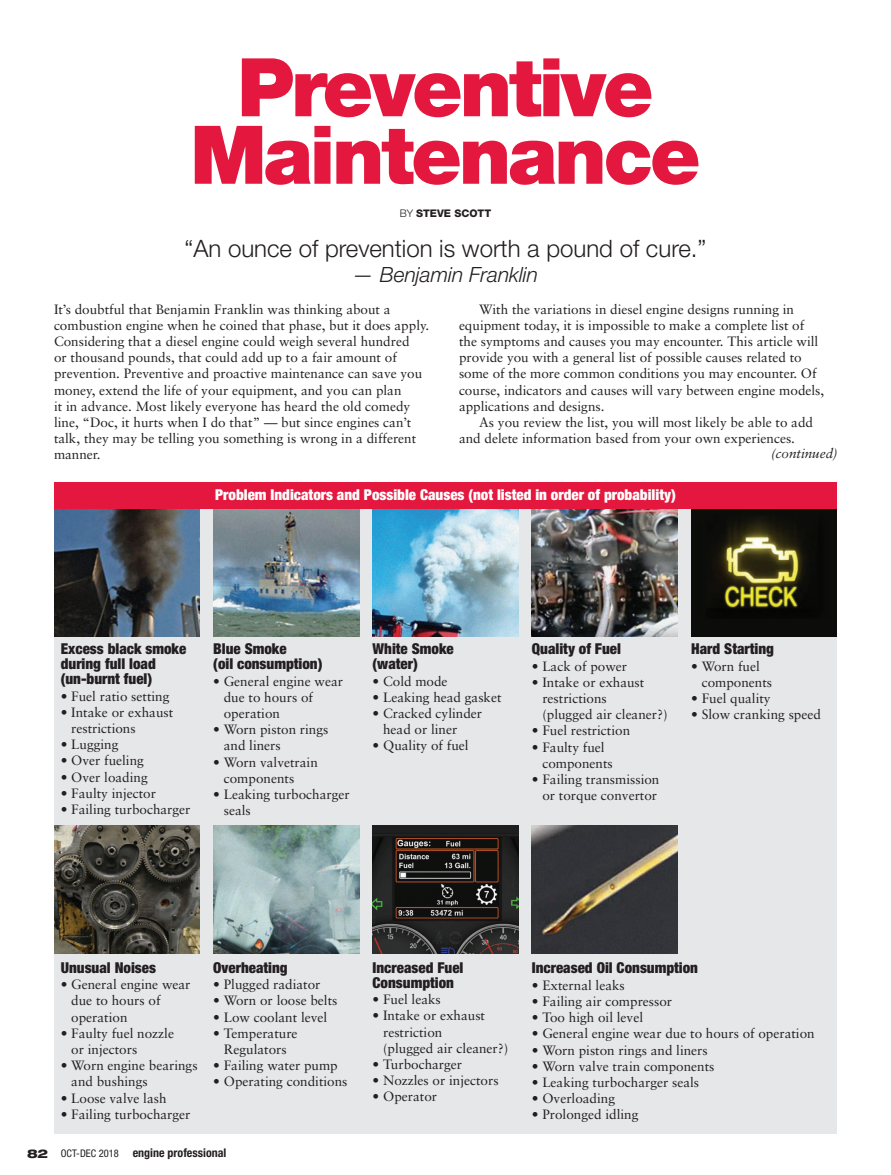
<style>
.page{position:relative;width:891px;height:1175px;background:#fff}
.page>*{position:absolute;margin:0;border:0;box-sizing:border-box;transform-origin:0 0}
.t1{font:900 81px/67.5px "Helvetica Neue";letter-spacing:-.04em;color:#e4183e;text-align:center}
.t2{font:300 24px "Helvetica Neue";color:#231f20}
.t3{font:italic 300 21px "Helvetica Neue";color:#231f20}
.t4{font:900 condensed 15px/15px "Helvetica Neue";color:#231f20}
.t5{font:900 condensed 15px "Helvetica Neue";color:#fff}
.t6{font:13.5px/16.2px "Sabon";color:#231f20}
.t7{font:italic 13.5px "Sabon";color:#231f20}
.t8{font:700 condensed 12px "Helvetica Neue";color:#231f20}
.t9{font:800 10.5px "Helvetica Neue";color:#231f20}
.s1{font-weight:300}
.s2{font-weight:800;font-stretch:expanded}
.s3{font-weight:400;font-size:10.5px}
</style>
<div class="page">
<div style="left:54px;top:482px;width:783px;height:652px;background:#e6e7e9"></div>
<img style="left:54px;top:508px;width:146px;height:128px">
<img style="left:213px;top:508px;width:146px;height:128px">
<img style="left:373px;top:508px;width:145px;height:128px">
<img style="left:532px;top:508px;width:146px;height:128px">
<img style="left:691px;top:508px;width:146px;height:128px">
<img style="left:213px;top:825px;width:146px;height:128px">
<img style="left:54px;top:825px;width:146px;height:128px">
<img style="left:373px;top:825px;width:145px;height:128px">
<img style="left:532px;top:825px;width:146px;height:128px">
<div style="left:54px;top:482px;width:783px;height:26px;background:#e4183e"></div>
<h1 class="t1" style="left:190px;top:53px;width:512px">Preventive<br>Maintenance</h1>
<p class="t9" style="left:400px;top:207px;width:93px"><span class="s1">BY</span> STEVE SCOTT</p>
<h2 class="t2" style="left:185px;top:234px;width:523px">“An ounce of prevention is worth a pound of cure.”</h2>
<h3 class="t3" style="left:353px;top:262px;width:187px">— Benjamin Franklin</h3>
<p class="t6" style="left:54px;top:300px;width:377px">It’s doubtful that Benjamin Franklin was thinking about a combustion engine when he coined that phase, but it does apply.<br>Considering that a diesel engine could weigh several hundred<br>or thousand pounds, that could add up to a fair amount of prevention. Preventive and proactive maintenance can save you money, extend the life of your equipment, and you can plan<br>it in advance. Most likely everyone has heard the old comedy line, “Doc, it hurts when I do that” — but since engines can’t talk, they may be telling you something is wrong in a different manner.</p>
<p class="t6" style="left:459px;top:300px;width:367px;text-indent:20px">With the variations in diesel engine designs running in equipment today, it is impossible to make a complete list of the symptoms and causes you may encounter. This article will provide you with a general list of possible causes related to some of the more common conditions you may encounter. Of course, indicators and causes will vary between engine models, applications and designs.</p>
<p class="t6" style="left:459px;top:414px;width:356px;text-indent:20px">As you review the list, you will most likely be able to add and delete information based from your own experiences.</p>
<p class="t7" style="left:771px;top:445px;width:68px">(continued)</p>
<p class="t5" style="left:215px;top:485px;width:462px">Problem Indicators and Possible Causes (not listed in order of probability)</p>
<p class="t4" style="left:61px;top:641px;width:127px">Excess black smoke during full load (un-burnt fuel)</p>
<p class="t6" style="left:61px;top:687px;width:110px">• Fuel ratio setting</p>
<p class="t6" style="left:71px;top:704px;width:104px;text-indent:-11px">• Intake or exhaust restrictions</p>
<p class="t6" style="left:61px;top:736px;width:59px">• Lugging</p>
<p class="t6" style="left:61px;top:752px;width:85px">• Over fueling</p>
<p class="t6" style="left:61px;top:768px;width:89px">• Over loading</p>
<p class="t6" style="left:61px;top:785px;width:97px">• Faulty injector</p>
<p class="t6" style="left:61px;top:801px;width:131px">• Failing turbocharger</p>
<p class="t4" style="left:213px;top:641px;width:111px">Blue Smoke<br>(oil consumption)</p>
<p class="t6" style="left:224px;top:672px;width:121px;text-indent:-11px">• General engine wear due to hours of operation</p>
<p class="t6" style="left:224px;top:721px;width:106px;text-indent:-11px">• Worn piston rings and liners</p>
<p class="t6" style="left:224px;top:753px;width:96px;text-indent:-11px">• Worn valvetrain components</p>
<p class="t6" style="left:224px;top:786px;width:128px;text-indent:-11px">• Leaking turbocharger seals</p>
<p class="t4" style="left:373px;top:641px;width:83px">White Smoke (water)</p>
<p class="t6" style="left:373px;top:672px;width:77px">• Cold mode</p>
<p class="t6" style="left:373px;top:689px;width:131px">• Leaking head gasket</p>
<p class="t6" style="left:383px;top:705px;width:101px;text-indent:-11px">• Cracked cylinder head or liner</p>
<p class="t6" style="left:373px;top:737px;width:98px">• Quality of fuel</p>
<p class="t4" style="left:532px;top:641px;width:91px">Quality of Fuel</p>
<p class="t6" style="left:532px;top:657px;width:97px">• Lack of power</p>
<p class="t6" style="left:542px;top:674px;width:127px;text-indent:-11px">• Intake or exhaust restrictions<br>(plugged air cleaner?)</p>
<p class="t6" style="left:532px;top:722px;width:100px">• Fuel restriction</p>
<p class="t6" style="left:542px;top:738px;width:72px;text-indent:-11px">• Faulty fuel components</p>
<p class="t6" style="left:532px;top:771px;width:129px;text-align:right">• Failing transmission or torque convertor</p>
<p class="t4" style="left:691px;top:641px;width:84px">Hard Starting</p>
<p class="t6" style="left:702px;top:657px;width:72px;text-indent:-11px">• Worn fuel components</p>
<p class="t6" style="left:691px;top:690px;width:81px">• Fuel quality</p>
<p class="t6" style="left:691px;top:706px;width:131px">• Slow cranking speed</p>
<p class="t4" style="left:61px;top:959px;width:97px">Unusual Noises</p>
<p class="t6" style="left:71px;top:976px;width:121px;text-indent:-11px">• General engine wear due to hours of operation</p>
<p class="t6" style="left:71px;top:1024px;width:104px;text-indent:-11px">• Faulty fuel nozzle or injectors</p>
<p class="t6" style="left:71px;top:1057px;width:128px;text-indent:-11px">• Worn engine bearings and bushings</p>
<p class="t6" style="left:61px;top:1089px;width:107px">• Loose valve lash</p>
<p class="t6" style="left:61px;top:1105px;width:131px">• Failing turbocharger</p>
<p class="t4" style="left:213px;top:959px;width:76px">Overheating</p>
<p class="t6" style="left:213px;top:976px;width:109px">• Plugged radiator</p>
<p class="t6" style="left:213px;top:992px;width:126px">• Worn or loose belts</p>
<p class="t6" style="left:213px;top:1008px;width:116px">• Low coolant level</p>
<p class="t6" style="left:213px;top:1024px;width:86px;text-align:center">• Temperature<br>Regulators</p>
<p class="t6" style="left:213px;top:1057px;width:126px">• Failing water pump</p>
<p class="t6" style="left:213px;top:1073px;width:136px">• Operating conditions</p>
<p class="t4" style="left:373px;top:959px;width:92px">Increased Fuel<br>Consumption</p>
<p class="t6" style="left:373px;top:991px;width:70px">• Fuel leaks</p>
<p class="t6" style="left:383px;top:1007px;width:127px;text-indent:-11px">• Intake or exhaust restriction<br>(plugged air cleaner?)</p>
<p class="t6" style="left:373px;top:1056px;width:91px">• Turbocharger</p>
<p class="t6" style="left:373px;top:1072px;width:128px">• Nozzles or injectors</p>
<p class="t6" style="left:373px;top:1088px;width:66px">• Operator</p>
<p class="t4" style="left:532px;top:960px;width:168px">Increased Oil Consumption</p>
<p class="t6" style="left:532px;top:976px;width:95px">• External leaks</p>
<p class="t6" style="left:532px;top:993px;width:142px">• Failing air compressor</p>
<p class="t6" style="left:532px;top:1009px;width:113px">• Too high oil level</p>
<p class="t6" style="left:532px;top:1025px;width:284px">• General engine wear due to hours of operation</p>
<p class="t6" style="left:532px;top:1041px;width:177px">• Worn piston rings and liners</p>
<p class="t6" style="left:532px;top:1057px;width:184px">• Worn valve train components</p>
<p class="t6" style="left:532px;top:1074px;width:169px">• Leaking turbocharger seals</p>
<p class="t6" style="left:532px;top:1090px;width:85px">• Overloading</p>
<p class="t6" style="left:532px;top:1106px;width:108px">• Prolonged idling</p>
<p class="t8" style="left:27px;top:1145px;width:201px"><span class="s2">82</span> <span class="s3">OCT-DEC 2018</span> engine professional</p>
</div>
